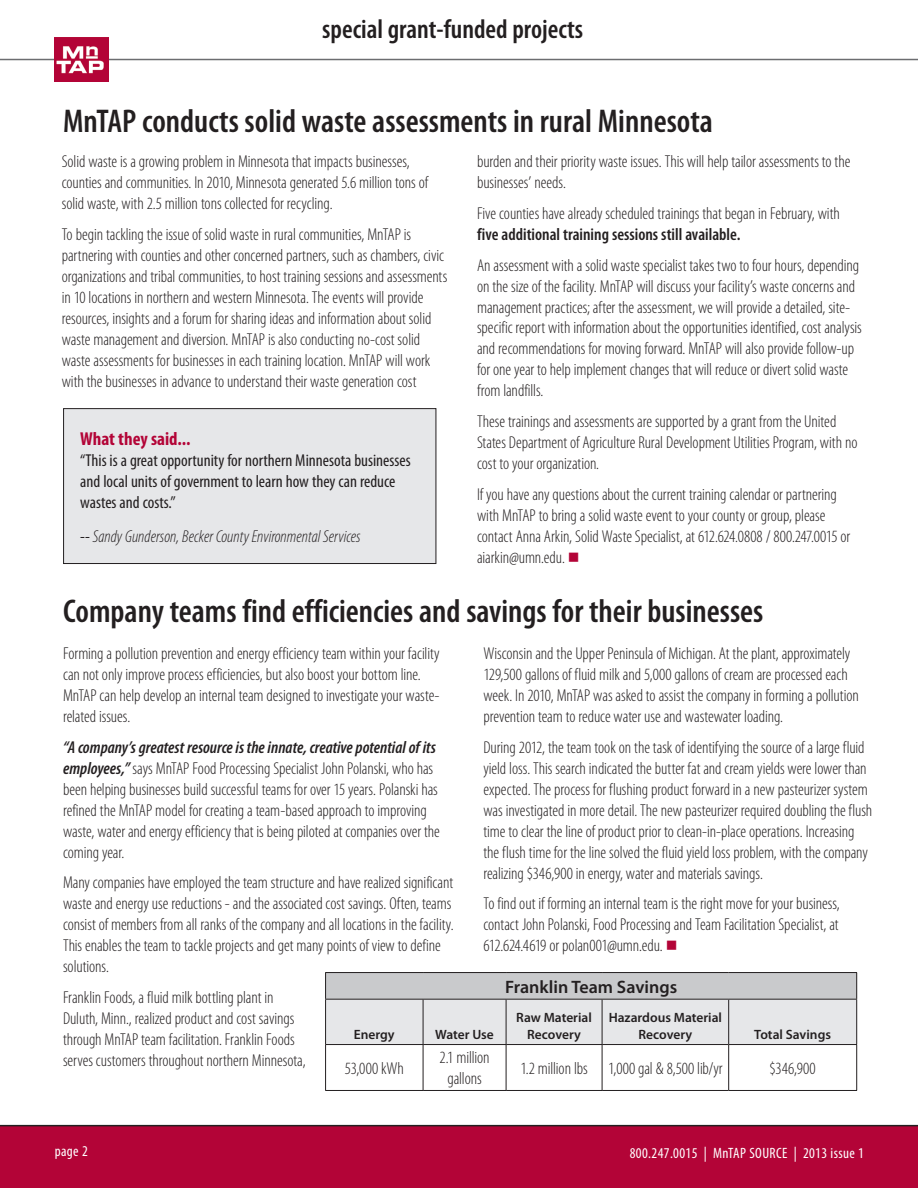
<style>
.page{position:relative;width:918px;height:1188px;background:#fff}
.page>*{position:absolute;margin:0;border:0;box-sizing:border-box;transform-origin:0 0}
.t1{font:600 condensed 33px "Myriad Pro";color:#231f20}
.t2{font:600 condensed 27px "Myriad Pro";color:#231f20}
.t3{font:700 condensed 18.75px "Myriad Pro";color:#b30437}
.t4{font:600 18px "Myriad Pro";color:#231f20}
.t5{font:300 condensed 17.25px/21px "Myriad Pro";letter-spacing:-.005em;color:#231f20}
.t6{font:condensed 17.25px/21px "Myriad Pro";color:#231f20}
.t7{font:italic 300 condensed 17.25px "Myriad Pro";color:#231f20}
.t8{font:600 condensed 17.25px "Myriad Pro";color:#231f20}
.t9{font:condensed 15px "Myriad Pro";letter-spacing:.025em;color:#fff}
.t10{font:600 13.5px/16.2px "Myriad Pro";color:#231f20;text-align:center}
.s1{font-weight:400}
.s2{color:#b30437}
.s3{font-weight:600;font-style:italic}
</style>
<div class="page">
<div style="left:0;top:1125px;width:918px;height:63px;background:#b30437"></div>
<hr style="left:0;top:59px;width:918px;height:1px;background:#6c6d70">
<img style="left:54px;top:38px;width:54px;height:44px">
<div style="left:64px;top:409px;width:372px;height:155px;background:#e6e7e9"></div>
<div style="left:63px;top:408px;width:373px;height:156px;border:1px solid #231f20"></div>
<hr style="left:325px;top:972px;width:98px;height:1px;background:#231f20">
<hr style="left:423px;top:972px;width:83px;height:1px;background:#231f20">
<hr style="left:506px;top:972px;width:96px;height:1px;background:#231f20">
<hr style="left:602px;top:972px;width:127px;height:1px;background:#231f20">
<hr style="left:729px;top:972px;width:128px;height:1px;background:#231f20">
<svg style="left:325px;top:973px;width:532px;height:71px;background:#d9dadc"></svg>
<hr style="left:325px;top:999px;width:98px;height:1px;background:#231f20">
<hr style="left:325px;top:1000px;width:1px;height:44px;background:#231f20">
<hr style="left:423px;top:999px;width:83px;height:1px;background:#231f20">
<hr style="left:423px;top:1000px;width:1px;height:44px;background:#231f20">
<hr style="left:506px;top:999px;width:96px;height:1px;background:#231f20">
<hr style="left:506px;top:1000px;width:1px;height:44px;background:#231f20">
<hr style="left:602px;top:999px;width:127px;height:1px;background:#231f20">
<hr style="left:602px;top:1000px;width:1px;height:44px;background:#231f20">
<hr style="left:729px;top:999px;width:128px;height:1px;background:#231f20">
<hr style="left:728px;top:1000px;width:1px;height:44px;background:#231f20">
<hr style="left:856px;top:1000px;width:1px;height:44px;background:#231f20">
<hr style="left:325px;top:1044px;width:98px;height:1px;background:#231f20">
<hr style="left:325px;top:1045px;width:1px;height:45px;background:#231f20">
<hr style="left:423px;top:1044px;width:83px;height:1px;background:#231f20">
<hr style="left:423px;top:1045px;width:1px;height:45px;background:#231f20">
<hr style="left:506px;top:1044px;width:96px;height:1px;background:#231f20">
<hr style="left:506px;top:1045px;width:1px;height:45px;background:#231f20">
<hr style="left:602px;top:1044px;width:127px;height:1px;background:#231f20">
<hr style="left:602px;top:1045px;width:1px;height:45px;background:#231f20">
<hr style="left:729px;top:1044px;width:128px;height:1px;background:#231f20">
<hr style="left:728px;top:1045px;width:1px;height:45px;background:#231f20">
<hr style="left:856px;top:1045px;width:1px;height:45px;background:#231f20">
<hr style="left:325px;top:1090px;width:98px;height:1px;background:#231f20">
<hr style="left:423px;top:1090px;width:83px;height:1px;background:#231f20">
<hr style="left:506px;top:1090px;width:96px;height:1px;background:#231f20">
<hr style="left:602px;top:1090px;width:127px;height:1px;background:#231f20">
<hr style="left:729px;top:1090px;width:128px;height:1px;background:#231f20">
<h2 class="t2" style="left:322px;top:14px;width:263px">special grant-funded projects</h2>
<h1 class="t1" style="left:63px;top:103px;width:651px">MnTAP conducts solid waste assessments in rural Minnesota</h1>
<p class="t5" style="left:62px;top:151px;width:368px">Solid waste is a growing problem in Minnesota that impacts businesses, counties and communities. In 2010, Minnesota generated 5.6 million tons of solid waste, with 2.5 million tons collected for recycling.</p>
<p class="t5" style="left:62px;top:224px;width:387px">To begin tackling the issue of solid waste in rural communities, MnTAP is partnering with counties and other concerned partners, such as chambers, civic organizations and tribal communities, to host training sessions and assessments in 10 locations in northern and western Minnesota. The events will provide resources, insights and a forum for sharing ideas and information about solid waste management and diversion. MnTAP is also conducting no-cost solid waste assessments for businesses in each training location. MnTAP will work with the businesses in advance to understand their waste generation cost</p>
<p class="t3" style="left:80px;top:427px;width:112px">What they said...</p>
<p class="t6" style="left:80px;top:449px;width:332px">“This is a great opportunity for northern Minnesota businesses and local units of government to learn how they can reduce wastes and costs.”</p>
<p class="t7" style="left:80px;top:527px;width:282px"><span class="s1">--</span> Sandy Gunderson, Becker County Environmental Services</p>
<p class="t5" style="left:477px;top:151px;width:375px">burden and their priority waste issues. This will help tailor assessments to the businesses’ needs.</p>
<p class="t5" style="left:477px;top:203px;width:364px">Five counties have already scheduled trainings that began in February, with</p>
<p class="t8" style="left:477px;top:225px;width:265px">five additional training sessions still available.</p>
<p class="t5" style="left:477px;top:255px;width:386px">An assessment with a solid waste specialist takes two to four hours, depending on the size of the facility. MnTAP will discuss your facility’s waste concerns and management practices; after the assessment, we will provide a detailed, site&shy;specific report with information about the opportunities identified, cost analysis and recommendations for moving forward. MnTAP will also provide follow-up for one year to help implement changes that will reduce or divert solid waste from landfills.</p>
<p class="t5" style="left:477px;top:411px;width:382px">These trainings and assessments are supported by a grant from the United<br>States Department of Agriculture Rural Development Utilities Program, with no cost to your organization.</p>
<p class="t5" style="left:477px;top:484px;width:375px">If you have any questions about the current training calendar or partnering with MnTAP to bring a solid waste event to your county or group, please contact Anna Arkin, Solid Waste Specialist, at 612.624.0808 / 800.247.0015 or aiarkin@umn.edu. <span class="s2">■</span></p>
<h1 class="t1" style="left:63px;top:593px;width:702px">Company teams find efficiencies and savings for their businesses</h1>
<p class="t5" style="left:483px;top:643px;width:377px">Wisconsin and the Upper Peninsula of Michigan. At the plant, approximately 129,500 gallons of fluid milk and 5,000 gallons of cream are processed each week. In 2010, MnTAP was asked to assist the company in forming a pollution prevention team to reduce water use and wastewater loading.</p>
<p class="t5" style="left:483px;top:737px;width:390px">During 2012, the team took on the task of identifying the source of a large fluid yield loss. This search indicated the butter fat and cream yields were lower than expected. The process for flushing product forward in a new pasteurizer system was investigated in more detail. The new pasteurizer required doubling the flush time to clear the line of product prior to clean-in-place operations. Increasing the flush time for the line solved the fluid yield loss problem, with the company realizing $346,900 in energy, water and materials savings.</p>
<p class="t5" style="left:483px;top:894px;width:358px;text-align:justify">To find out if forming an internal team is the right move for your business, contact John Polanski, Food Processing and Team Facilitation Specialist, at 612.624.4619 or polan001@umn.edu. <span class="s2">■</span></p>
<p class="t5" style="left:63px;top:643px;width:378px">Forming a pollution prevention and energy efficiency team within your facility can not only improve process efficiencies, but also boost your bottom line.<br>MnTAP can help develop an internal team designed to investigate your waste&shy;related issues.</p>
<p class="t5" style="left:63px;top:737px;width:378px"><span class="s3">“A company’s greatest resource is the innate, creative potential of its employees,”</span> says MnTAP Food Processing Specialist John Polanski, who has been helping businesses build successful teams for over 15 years. Polanski has refined the MnTAP model for creating a team-based approach to improving waste, water and energy efficiency that is being piloted at companies over the coming year.</p>
<p class="t5" style="left:63px;top:873px;width:392px">Many companies have employed the team structure and have realized significant waste and energy use reductions - and the associated cost savings. Often, teams consist of members from all ranks of the company and all locations in the facility.<br>This enables the team to tackle projects and get many points of view to define solutions.</p>
<p class="t5" style="left:63px;top:987px;width:244px">Franklin Foods, a fluid milk bottling plant in Duluth, Minn., realized product and cost savings through MnTAP team facilitation. Franklin Foods serves customers throughout northern Minnesota,</p>
<p class="t4" style="left:505px;top:976px;width:174px">Franklin Team Savings</p>
<p class="t10" style="left:516px;top:1009px;width:77px">Raw Material<br>Recovery</p>
<p class="t10" style="left:609px;top:1009px;width:115px">Hazardous Material<br>Recovery</p>
<p class="t10" style="left:754px;top:1026px;width:78px">Total Savings</p>
<p class="t10" style="left:354px;top:1026px;width:42px">Energy</p>
<p class="t10" style="left:435px;top:1026px;width:60px">Water Use</p>
<p class="t5" style="left:345px;top:1058px;width:61px">53,000 kWh</p>
<p class="t5" style="left:440px;top:1048px;width:52px;text-align:center">2.1 million gallons</p>
<p class="t5" style="left:520px;top:1058px;width:204px">1.2 million lbs 1,000 gal &amp; 8,500 lib/yr</p>
<p class="t5" style="left:770px;top:1058px;width:48px">$346,900</p>
<p class="t9" style="left:55px;top:1142px;width:35px">page 2</p>
<p class="t9" style="left:630px;top:1143px;width:236px">800.247.0015 | MnTAP SOURCE | 2013 issue 1</p>
</div>
